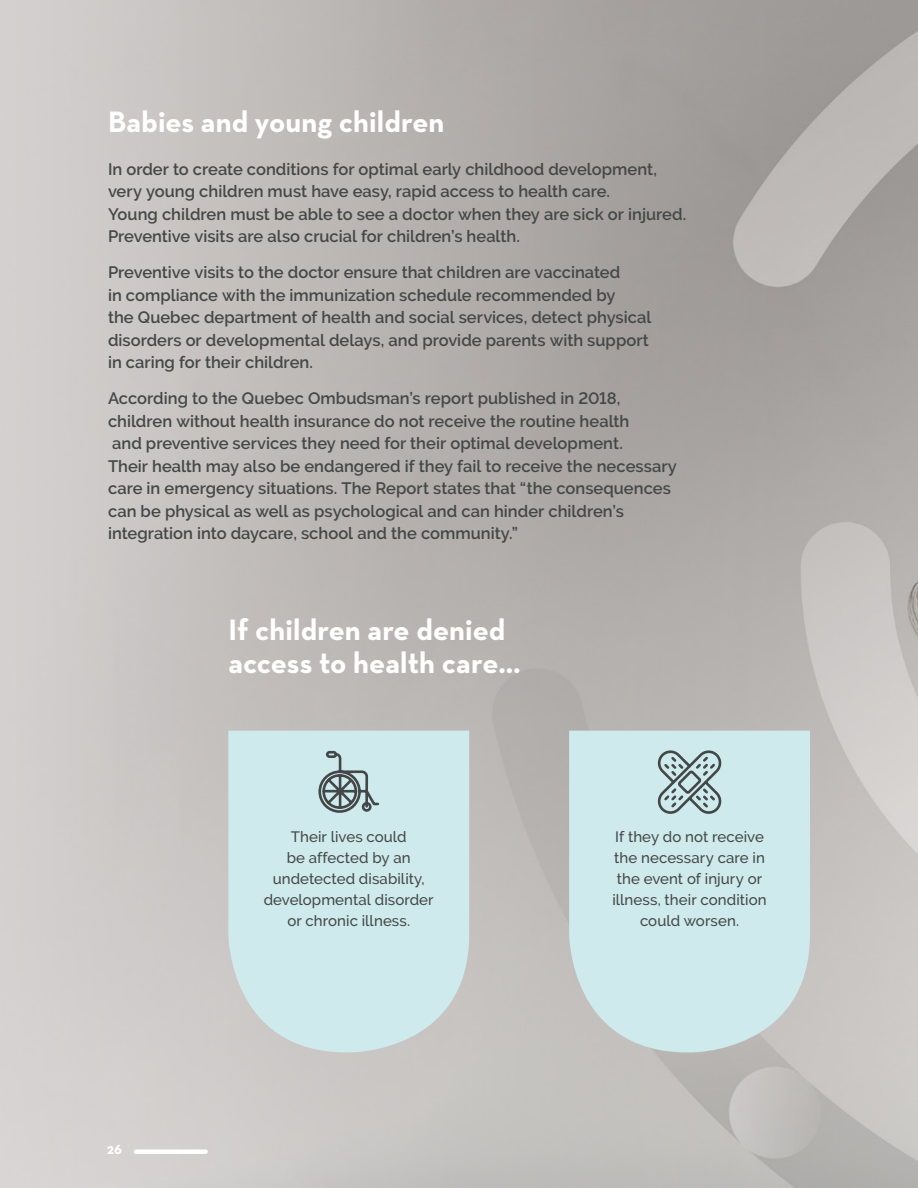
<style>
.page{position:relative;width:918px;height:1188px;background:#fff}
.page>*{position:absolute;margin:0;border:0;box-sizing:border-box;transform-origin:0 0}
.t1{font:700 30px/33px "Neutra Text";letter-spacing:.005em;color:#fff}
.P-txt_courant{font:600 16.5px/22.5px "Raleway";color:#434747}
.P-txt_encadre{font:500 15px/21px "Raleway";letter-spacing:.005em;color:#434747;text-align:center}
.t2{font:700 15px "Neutra Text";color:#fff}
</style>
<div class="page">
<img style="left:0;top:0;width:918px;height:1188px">
<svg style="left:228px;top:731px;width:241px;height:321px;background:#cee7e8"></svg>
<svg style="left:569px;top:731px;width:241px;height:321px;background:#cee6e8"></svg>
<svg style="left:317px;top:750px;width:63px;height:64px;background:#a4b8b9"></svg>
<svg style="left:654px;top:747px;width:71px;height:70px;background:#abc1c2"></svg>
<div style="left:136px;top:1149px;width:70px;height:5px;background:#fff"></div>
<h2 class="t1" style="left:108px;top:105px;width:338px">Babies and young children</h2>
<p class="P-txt_courant" style="left:108px;top:158px;width:580px">In order to create conditions for optimal early childhood development, very young children must have easy, rapid access to health care.<br>Young children must be able to see a doctor when they are sick or injured.<br>Preventive visits are also crucial for children’s health.</p>
<p class="P-txt_courant" style="left:108px;top:261px;width:545px">Preventive visits to the doctor ensure that children are vaccinated<br>in compliance with the immunization schedule recommended by<br>the Quebec department of health and social services, detect physical disorders or developmental delays, and provide parents with support in caring for their children.</p>
<p class="P-txt_courant" style="left:108px;top:387px;width:570px">According to the Quebec Ombudsman’s report published in 2018, children without health insurance do not receive the routine health<br>and preventive services they need for their optimal development.<br>Their health may also be endangered if they fail to receive the necessary care in emergency situations. The Report states that “the consequences can be physical as well as psychological and can hinder children’s integration into daycare, school and the community.”</p>
<p class="t2" style="left:107px;top:1140px;width:17px">26</p>
<h2 class="t1" style="left:228px;top:612px;width:294px">If children are denied access to health care…</h2>
<p class="P-txt_encadre" style="left:264px;top:826px;width:171px">Their lives could<br>be affected by an undetected disability, developmental disorder or chronic illness.</p>
<p class="P-txt_encadre" style="left:612px;top:826px;width:156px">If they do not receive the necessary care in the event of injury or illness, their condition could worsen.</p>
</div>
